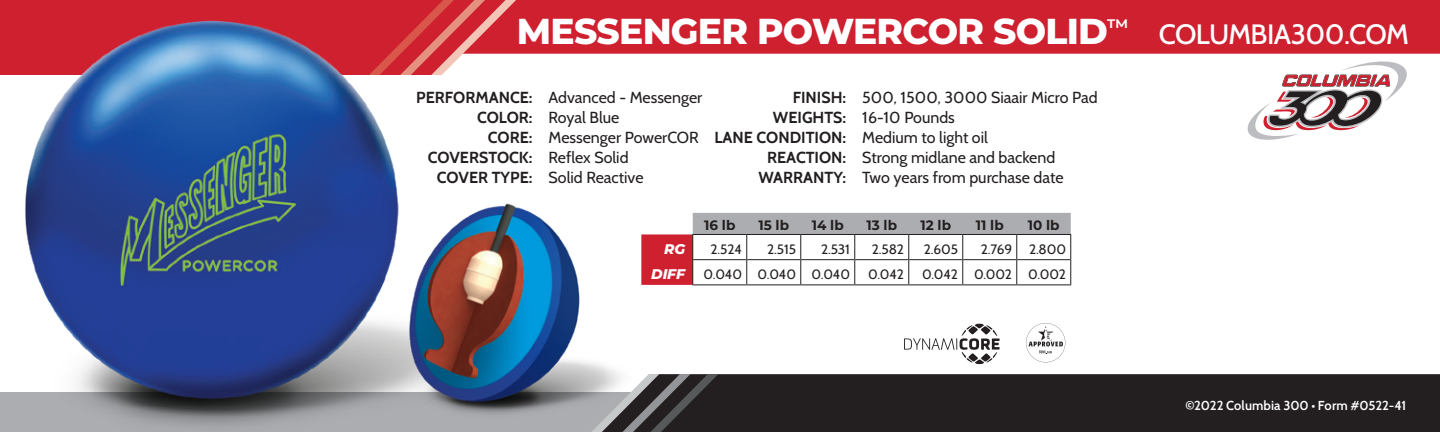
<style>
.page{position:relative;width:1440px;height:432px;background:#fff}
.page>*{position:absolute;margin:0;border:0;box-sizing:border-box;transform-origin:0 0}
.t1{font:800 36px "Montserrat";letter-spacing:-.02em;color:#fff}
.t2{font:500 28px "Cabin";letter-spacing:-.025em;color:#fff}
.Stats_info_2018{font:16px "Cabin";color:#231f20}
.Stats_info_2018-2{font:700 16px "Cabin";color:#231f20}
.Tech_Specs_-_2_-_PF{font:italic 800 14px "Montserrat";letter-spacing:-.01em;color:#fff}
.Tech_Specs_-_2_-_PF-2{font:13.6px "Cabin";letter-spacing:-.01em;color:#231f20}
.Tech_Specs_-_2_-_PF-3{font:700 13.6px "Montserrat";color:#231f20}
.t3{font:600 13px "Cabin";color:#fff}
.s1{font-weight:700}
.s2{font-weight:400}
</style>
<div class="page">
<div style="left:0;top:393px;width:1440px;height:39px;background:#acadb1"></div>
<div style="left:729px;top:374px;width:711px;height:58px;background:#231f20"></div>
<div style="left:541px;top:0;width:899px;height:54px;background:#cf202f"></div>
<svg style="left:480px;top:0;width:61px;height:54px;background:#d2323d"></svg>
<svg style="left:592px;top:374px;width:137px;height:58px;background:#454244"></svg>
<div style="left:1182px;top:397px;width:240px;height:29px;background:#231f20"></div>
<img style="left:0;top:0;width:480px;height:426px">
<svg style="left:641px;top:213px;width:430px;height:72px"></svg>
<hr style="left:692px;top:284px;width:55px;height:1px;background:#231f20">
<hr style="left:747px;top:284px;width:54px;height:1px;background:#231f20">
<hr style="left:801px;top:284px;width:54px;height:1px;background:#231f20">
<hr style="left:855px;top:284px;width:54px;height:1px;background:#231f20">
<hr style="left:909px;top:284px;width:54px;height:1px;background:#231f20">
<hr style="left:963px;top:284px;width:54px;height:1px;background:#231f20">
<hr style="left:1017px;top:284px;width:54px;height:1px;background:#231f20">
<hr style="left:692px;top:234px;width:55px;height:1px;background:#231f20">
<hr style="left:747px;top:234px;width:54px;height:1px;background:#231f20">
<hr style="left:801px;top:234px;width:54px;height:1px;background:#231f20">
<hr style="left:855px;top:234px;width:54px;height:1px;background:#231f20">
<hr style="left:909px;top:234px;width:54px;height:1px;background:#231f20">
<hr style="left:963px;top:234px;width:54px;height:1px;background:#231f20">
<hr style="left:1017px;top:234px;width:54px;height:1px;background:#231f20">
<svg style="left:904px;top:324px;width:96px;height:40px"></svg>
<svg style="left:1247px;top:61px;width:160px;height:79px"></svg>
<img style="left:381px;top:191px;width:250px;height:227px">
<svg style="left:1026px;top:323px;width:39px;height:39px"></svg>
<p class="t1" style="left:517px;top:5px;width:614px">MESSENGER POWERCOR SOLID<sup>™</sup></p>
<p class="Stats_info_2018" style="left:416px;top:88px;width:288px"><span class="s1">PERFORMANCE:</span> Advanced - Messenger</p>
<p class="Stats_info_2018" style="left:477px;top:108px;width:144px"><span class="s1">COLOR:</span> Royal Blue</p>
<p class="Stats_info_2018" style="left:488px;top:128px;width:212px"><span class="s1">CORE:</span> Messenger PowerCOR</p>
<p class="Stats_info_2018-2" style="left:428px;top:148px;width:202px">COVERSTOCK: <span class="s2">Reflex Solid</span></p>
<p class="Stats_info_2018" style="left:437px;top:168px;width:208px"><span class="s1">COVER TYPE:</span> Solid Reactive</p>
<p class="Stats_info_2018" style="left:793px;top:88px;width:306px"><span class="s1">FINISH:</span> 500, 1500, 3000 Siaair Micro Pad</p>
<p class="Stats_info_2018" style="left:773px;top:108px;width:183px"><span class="s1">WEIGHTS:</span> 16-10 Pounds</p>
<p class="Stats_info_2018" style="left:715px;top:128px;width:275px"><span class="s1">LANE CONDITION:</span> Medium to light oil</p>
<p class="Stats_info_2018" style="left:767px;top:148px;width:290px"><span class="s1">REACTION:</span> Strong midlane and backend</p>
<p class="Stats_info_2018" style="left:758px;top:168px;width:307px"><span class="s1">WARRANTY:</span> Two years from purchase date</p>
<p class="Tech_Specs_-_2_-_PF-3" style="left:704px;top:215px;width:33px">16 lb</p>
<p class="Tech_Specs_-_2_-_PF-3" style="left:758px;top:215px;width:32px">15 lb</p>
<p class="Tech_Specs_-_2_-_PF-3" style="left:812px;top:215px;width:34px">14 lb</p>
<p class="Tech_Specs_-_2_-_PF-3" style="left:866px;top:215px;width:32px">13 lb</p>
<p class="Tech_Specs_-_2_-_PF-3" style="left:920px;top:215px;width:32px">12 lb</p>
<p class="Tech_Specs_-_2_-_PF-3" style="left:976px;top:215px;width:29px">11 lb</p>
<p class="Tech_Specs_-_2_-_PF-3" style="left:1028px;top:215px;width:33px">10 lb</p>
<p class="Tech_Specs_-_2_-_PF" style="left:664px;top:239px;width:22px">RG</p>
<p class="Tech_Specs_-_2_-_PF-2" style="left:711px;top:240px;width:33px">2.524</p>
<p class="Tech_Specs_-_2_-_PF-2" style="left:767px;top:240px;width:30px">2.515</p>
<p class="Tech_Specs_-_2_-_PF-2" style="left:821px;top:240px;width:30px">2.531</p>
<p class="Tech_Specs_-_2_-_PF-2" style="left:872px;top:240px;width:34px">2.582</p>
<p class="Tech_Specs_-_2_-_PF-2" style="left:924px;top:240px;width:36px">2.605</p>
<p class="Tech_Specs_-_2_-_PF-2" style="left:981px;top:240px;width:33px">2.769</p>
<p class="Tech_Specs_-_2_-_PF-2" style="left:1029px;top:240px;width:39px">2.800</p>
<p class="Tech_Specs_-_2_-_PF" style="left:651px;top:264px;width:35px">DIFF</p>
<p class="Tech_Specs_-_2_-_PF-2" style="left:704px;top:266px;width:40px">0.040</p>
<p class="Tech_Specs_-_2_-_PF-2" style="left:758px;top:266px;width:40px">0.040</p>
<p class="Tech_Specs_-_2_-_PF-2" style="left:812px;top:266px;width:40px">0.040</p>
<p class="Tech_Specs_-_2_-_PF-2" style="left:868px;top:266px;width:37px">0.042</p>
<p class="Tech_Specs_-_2_-_PF-2" style="left:922px;top:266px;width:37px">0.042</p>
<p class="Tech_Specs_-_2_-_PF-2" style="left:974px;top:266px;width:40px">0.002</p>
<p class="Tech_Specs_-_2_-_PF-2" style="left:1028px;top:266px;width:40px">0.002</p>
<p class="t2" style="left:1159px;top:17px;width:252px">COLUMBIA300.COM</p>
<p class="t3" style="left:1185px;top:398px;width:222px">©2022 Columbia 300 • Form #0522-41</p>
</div>
